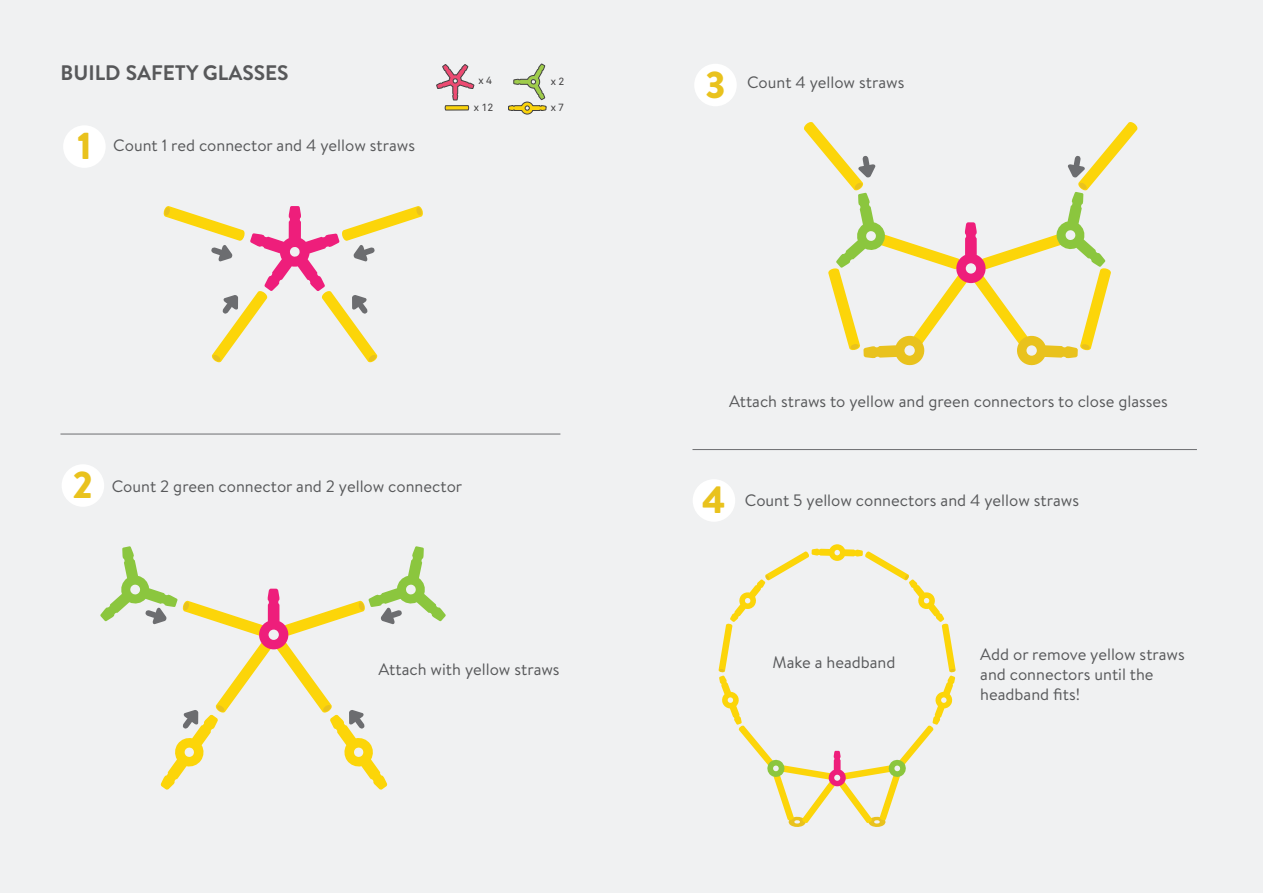
<style>
.page{position:relative;width:1263px;height:893px;background:#f0f1f2}
.page>*{position:absolute;margin:0;border:0;box-sizing:border-box;transform-origin:0 0}
.t1{font:900 37.5px "Brandon Text";color:#e9c21d}
.t2{font:700 21px "Brandon Text";color:#57585a}
.t3{font:16.5px/19.8px "Brandon Text";color:#57585a}
.t4{font:10.5px "Akkurat Std";color:#424142}
</style>
<div class="page">
<hr style="left:60px;top:434px;width:500px;height:1px;background:#6c6d70">
<hr style="left:692px;top:449px;width:505px;height:1px;background:#6c6d70">
<svg style="left:163px;top:206px;width:260px;height:156px"></svg>
<svg style="left:100px;top:546px;width:346px;height:244px"></svg>
<svg style="left:718px;top:544px;width:238px;height:283px"></svg>
<svg style="left:508px;top:63px;width:39px;height:51px"></svg>
<svg style="left:436px;top:64px;width:38px;height:46px"></svg>
<svg style="left:804px;top:122px;width:333px;height:244px"></svg>
<div style="left:63px;top:125px;width:43px;height:43px;background:#fff;border-radius:50%"></div>
<div style="left:62px;top:464px;width:42px;height:43px;background:#fff;border-radius:50%"></div>
<div style="left:694px;top:64px;width:43px;height:42px;background:#fff;border-radius:50%"></div>
<div style="left:693px;top:479px;width:42px;height:43px;background:#fff;border-radius:50%"></div>
<p class="t2" style="left:60px;top:58px;width:230px">BUILD SAFETY GLASSES</p>
<h1 class="t1" style="left:77px;top:120px;width:16px">1</h1>
<p class="t3" style="left:113px;top:135px;width:303px">Count 1 red connector and 4 yellow straws</p>
<h1 class="t1" style="left:705px;top:58px;width:22px">3</h1>
<p class="t4" style="left:479px;top:74px;width:15px">x 4</p>
<p class="t3" style="left:747px;top:72px;width:159px">Count 4 yellow straws</p>
<p class="t4" style="left:551px;top:75px;width:15px">x 2</p>
<p class="t4" style="left:474px;top:101px;width:21px">x 12</p>
<p class="t4" style="left:551px;top:101px;width:15px">x 7</p>
<h1 class="t1" style="left:73px;top:459px;width:22px">2</h1>
<p class="t3" style="left:112px;top:475px;width:352px">Count 2 green connector and 2 yellow connector</p>
<p class="t3" style="left:729px;top:391px;width:440px">Attach straws to yellow and green connectors to close glasses</p>
<h1 class="t1" style="left:702px;top:474px;width:26px">4</h1>
<p class="t3" style="left:745px;top:490px;width:336px">Count 5 yellow connectors and 4 yellow straws</p>
<p class="t3" style="left:378px;top:658px;width:183px">Attach with yellow straws</p>
<p class="t3" style="left:772px;top:652px;width:125px">Make a headband</p>
<p class="t3" style="left:980px;top:644px;width:206px">Add or remove yellow straws and connectors until the headband fits!</p>
</div>
